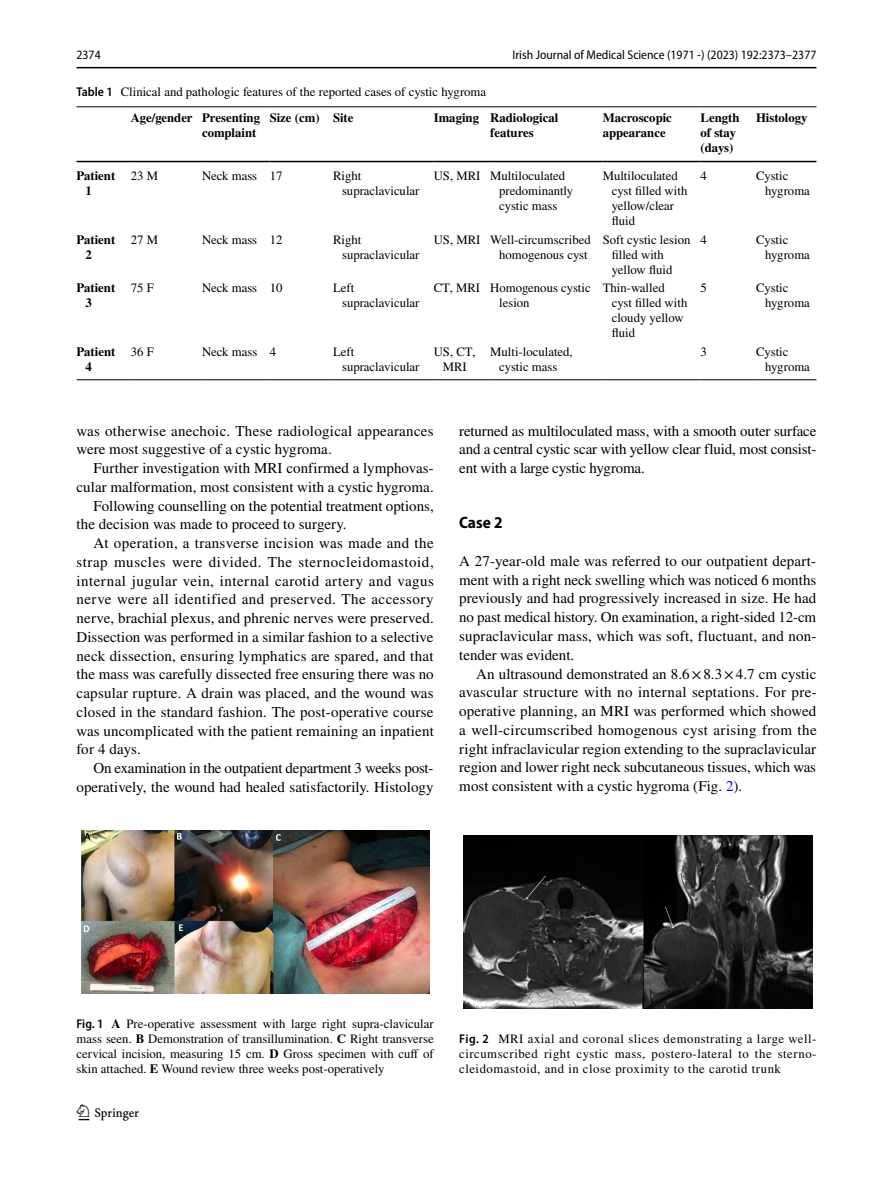
<style>
.page{position:relative;width:893px;height:1187px;background:#fff}
.page>*{position:absolute;margin:0;border:0;box-sizing:border-box;transform-origin:0 0}
.t1{font:22.5px "Springnew Regular 2";color:#000}
.t2{font:700 semi-condensed 16.5px "Myriad Pro";color:#000}
.t3{font:15px/18.8px "STIX";letter-spacing:.005em;color:#000;text-align:justify}
.t4{font:15px "STIX";letter-spacing:.03em;color:#000}
.t5{font:15px "STIX";letter-spacing:-.015em;color:#000}
.t6{font:15px "STIX";letter-spacing:.035em;color:#000}
.t7{font:15px "STIX";letter-spacing:.025em;color:#000}
.t8{font:12.75px/15px "STIX";color:#000}
.t9{font:700 12.75px/15px "STIX";color:#000}
.t10{font:semi-condensed 12.75px "Myriad Pro";color:#000}
.s1{font-family:"Myriad Pro";font-weight:600;font-stretch:semi-condensed}
.s2{font-weight:700}
.s3{color:#00f}
</style>
<div class="page">
<hr style="left:77px;top:67px;width:739px;height:1px;background:#000">
<hr style="left:77px;top:106px;width:54px;height:1px;background:#000">
<hr style="left:77px;top:161px;width:54px;height:1px;background:#000">
<hr style="left:131px;top:106px;width:71px;height:1px;background:#000">
<hr style="left:131px;top:161px;width:71px;height:1px;background:#000">
<hr style="left:202px;top:106px;width:68px;height:1px;background:#000">
<hr style="left:202px;top:161px;width:68px;height:1px;background:#000">
<hr style="left:270px;top:106px;width:63px;height:1px;background:#000">
<hr style="left:270px;top:161px;width:63px;height:1px;background:#000">
<hr style="left:333px;top:106px;width:101px;height:1px;background:#000">
<hr style="left:333px;top:161px;width:101px;height:1px;background:#000">
<hr style="left:434px;top:106px;width:56px;height:1px;background:#000">
<hr style="left:434px;top:161px;width:56px;height:1px;background:#000">
<hr style="left:490px;top:106px;width:113px;height:1px;background:#000">
<hr style="left:490px;top:161px;width:113px;height:1px;background:#000">
<hr style="left:603px;top:106px;width:98px;height:1px;background:#000">
<hr style="left:603px;top:161px;width:98px;height:1px;background:#000">
<hr style="left:701px;top:106px;width:55px;height:1px;background:#000">
<hr style="left:701px;top:161px;width:55px;height:1px;background:#000">
<hr style="left:756px;top:106px;width:60px;height:1px;background:#000">
<hr style="left:756px;top:161px;width:60px;height:1px;background:#000">
<hr style="left:77px;top:379px;width:54px;height:1px;background:#000">
<hr style="left:131px;top:379px;width:71px;height:1px;background:#000">
<hr style="left:202px;top:379px;width:68px;height:1px;background:#000">
<hr style="left:270px;top:379px;width:63px;height:1px;background:#000">
<hr style="left:333px;top:379px;width:101px;height:1px;background:#000">
<hr style="left:434px;top:379px;width:56px;height:1px;background:#000">
<hr style="left:490px;top:379px;width:113px;height:1px;background:#000">
<hr style="left:603px;top:379px;width:98px;height:1px;background:#000">
<hr style="left:701px;top:379px;width:55px;height:1px;background:#000">
<hr style="left:756px;top:379px;width:60px;height:1px;background:#000">
<img style="left:81px;top:830px;width:348px;height:163px">
<div style="left:459px;top:835px;width:357px;height:172px;background:linear-gradient(to bottom,#fff,#fff)"></div>
<img style="left:463px;top:835px;width:349px;height:172px">
<p class="t10" style="left:77px;top:48px;width:26px">2374</p>
<p class="t10" style="left:512px;top:48px;width:305px">Irish Journal of Medical Science (1971 -) (2023) 192:2373–2377</p>
<p class="t8" style="left:131px;top:80px;width:357px;line-height:25.5px;text-indent:-54px"><span class="s1">Table 1</span> Clinical and pathologic features of the reported cases of cystic hygroma<br><span class="s2">Age/gender Presenting</span></p>
<p class="t9" style="left:202px;top:125px;width:56px">complaint</p>
<p class="t9" style="left:270px;top:110px;width:85px">Size (cm) Site</p>
<p class="t9" style="left:490px;top:110px;width:70px;text-indent:-56px">Imaging Radiological features</p>
<p class="t9" style="left:603px;top:110px;width:71px">Macroscopic appearance</p>
<p class="t9" style="left:701px;top:110px;width:40px">Length of stay (days)</p>
<p class="t9" style="left:756px;top:110px;width:53px">Histology</p>
<p class="t9" style="left:86px;top:168px;width:31px;text-indent:-9px">Patient<br>1</p>
<p class="t8" style="left:131px;top:169px;width:29px">23 M</p>
<p class="t8" style="left:202px;top:169px;width:82px">Neck mass 17</p>
<p class="t8" style="left:342px;top:169px;width:79px;text-indent:-9px">Right supraclavicular</p>
<p class="t8" style="left:499px;top:169px;width:76px;text-indent:-65px">US, MRI Multiloculated predominantly cystic mass</p>
<p class="t8" style="left:612px;top:169px;width:77px;text-indent:-9px">Multiloculated cyst filled with yellow/clear fluid</p>
<p class="t8" style="left:701px;top:169px;width:8px">4</p>
<p class="t8" style="left:765px;top:169px;width:46px;text-indent:-9px">Cystic hygroma</p>
<p class="t9" style="left:86px;top:232px;width:31px;text-indent:-9px">Patient<br>2</p>
<p class="t8" style="left:131px;top:233px;width:29px">27 M</p>
<p class="t8" style="left:202px;top:233px;width:82px">Neck mass 12</p>
<p class="t8" style="left:342px;top:233px;width:79px;text-indent:-9px">Right supraclavicular</p>
<p class="t8" style="left:434px;top:233px;width:159px;text-align:right">US, MRI Well-circumscribed homogenous cyst</p>
<p class="t8" style="left:612px;top:233px;width:80px;text-indent:-9px">Soft cystic lesion filled with yellow fluid</p>
<p class="t8" style="left:701px;top:233px;width:8px">4</p>
<p class="t8" style="left:765px;top:233px;width:46px;text-indent:-9px">Cystic hygroma</p>
<p class="t9" style="left:86px;top:280px;width:31px;text-indent:-9px">Patient<br>3</p>
<p class="t8" style="left:131px;top:281px;width:25px">75 F</p>
<p class="t8" style="left:202px;top:281px;width:82px">Neck mass 10</p>
<p class="t8" style="left:342px;top:281px;width:79px;text-indent:-9px">Left supraclavicular</p>
<p class="t8" style="left:434px;top:281px;width:158px;text-align:center">CT, MRI Homogenous cystic lesion</p>
<p class="t8" style="left:612px;top:281px;width:77px;text-indent:-9px">Thin-walled cyst filled with cloudy yellow fluid</p>
<p class="t8" style="left:701px;top:281px;width:8px">5</p>
<p class="t8" style="left:765px;top:281px;width:46px;text-indent:-9px">Cystic hygroma</p>
<p class="t9" style="left:86px;top:344px;width:31px;text-indent:-9px">Patient<br>4</p>
<p class="t8" style="left:131px;top:345px;width:25px">36 F</p>
<p class="t8" style="left:202px;top:345px;width:75px">Neck mass 4</p>
<p class="t8" style="left:342px;top:345px;width:79px;text-indent:-9px">Left supraclavicular</p>
<p class="t8" style="left:434px;top:345px;width:43px;text-align:center">US, CT,<br>MRI</p>
<p class="t8" style="left:490px;top:345px;width:84px;text-align:center">Multi-loculated, cystic mass</p>
<p class="t8" style="left:701px;top:345px;width:8px">3</p>
<p class="t8" style="left:765px;top:345px;width:46px;text-indent:-9px">Cystic hygroma</p>
<p class="t3" style="left:77px;top:422px;width:359px">was otherwise anechoic. These radiological appearances were most suggestive of a cystic hygroma.</p>
<p class="t3" style="left:94px;top:459px;width:342px">Further investigation with MRI confirmed a lymphovas-</p>
<p class="t3" style="left:77px;top:478px;width:359px">cular malformation, most consistent with a cystic hygroma.</p>
<p class="t3" style="left:94px;top:497px;width:342px">Following counselling on the potential treatment options,</p>
<p class="t3" style="left:77px;top:516px;width:272px">the decision was made to proceed to surgery.</p>
<p class="t7" style="left:94px;top:532px;width:342px">At operation, a transverse incision was made and the</p>
<p class="t6" style="left:77px;top:551px;width:359px">strap muscles were divided. The sternocleidomastoid,</p>
<p class="t4" style="left:77px;top:570px;width:359px">internal jugular vein, internal carotid artery and vagus</p>
<p class="t4" style="left:77px;top:589px;width:359px">nerve were all identified and preserved. The accessory</p>
<p class="t3" style="left:77px;top:609px;width:359px">nerve, brachial plexus, and phrenic nerves were preserved.</p>
<p class="t3" style="left:77px;top:628px;width:358px">Dissection was performed in a similar fashion to a selective</p>
<p class="t3" style="left:77px;top:647px;width:358px">neck dissection, ensuring lymphatics are spared, and that</p>
<p class="t3" style="left:77px;top:666px;width:359px">the mass was carefully dissected free ensuring there was no</p>
<p class="t3" style="left:77px;top:684px;width:359px">capsular rupture. A drain was placed, and the wound was</p>
<p class="t3" style="left:77px;top:703px;width:358px">closed in the standard fashion. The post-operative course</p>
<p class="t3" style="left:77px;top:722px;width:359px">was uncomplicated with the patient remaining an inpatient</p>
<p class="t3" style="left:77px;top:741px;width:66px">for 4 days.</p>
<p class="t5" style="left:94px;top:757px;width:341px">On examination in the outpatient department 3 weeks post-</p>
<p class="t3" style="left:77px;top:778px;width:358px">operatively, the wound had healed satisfactorily. Histology</p>
<p class="t3" style="left:459px;top:422px;width:359px">returned as multiloculated mass, with a smooth outer surface and a central cystic scar with yellow clear fluid, most consist&shy;ent with a large cystic hygroma.</p>
<p class="t2" style="left:459px;top:513px;width:45px">Case 2</p>
<p class="t3" style="left:459px;top:552px;width:359px">A 27-year-old male was referred to our outpatient depart&shy;ment with a right neck swelling which was noticed 6 months previously and had progressively increased in size. He had no past medical history. On examination, a right-sided 12-cm supraclavicular mass, which was soft, fluctuant, and non&shy;tender was evident.</p>
<p class="t3" style="left:459px;top:665px;width:359px;text-indent:17px">An ultrasound demonstrated an 8.6×8.3×4.7 cm cystic avascular structure with no internal septations. For pre&shy;operative planning, an MRI was performed which showed a well-circumscribed homogenous cyst arising from the right infraclavicular region extending to the supraclavicular region and lower right neck subcutaneous tissues, which was most consistent with a cystic hygroma (Fig. <span class="s3">2</span>).</p>
<p class="t8" style="left:77px;top:1017px;width:359px;text-align:justify"><span class="s1">Fig. 1</span> <span class="s2">A</span> Pre-operative assessment with large right supra-clavicular mass seen. <span class="s2">B</span> Demonstration of transillumination. <span class="s2">C</span> Right transverse cervical incision, measuring 15 cm. <span class="s2">D</span> Gross specimen with cuff of skin attached. <span class="s2">E</span> Wound review three weeks post-operatively</p>
<h1 class="t1" style="left:79px;top:1104px;width:62px">1 3</h1>
<p class="t8" style="left:459px;top:1032px;width:359px;text-align:justify"><span class="s1">Fig. 2</span> MRI axial and coronal slices demonstrating a large well&shy;circumscribed right cystic mass, postero-lateral to the sterno&shy;cleidomastoid, and in close proximity to the carotid trunk</p>
</div>
